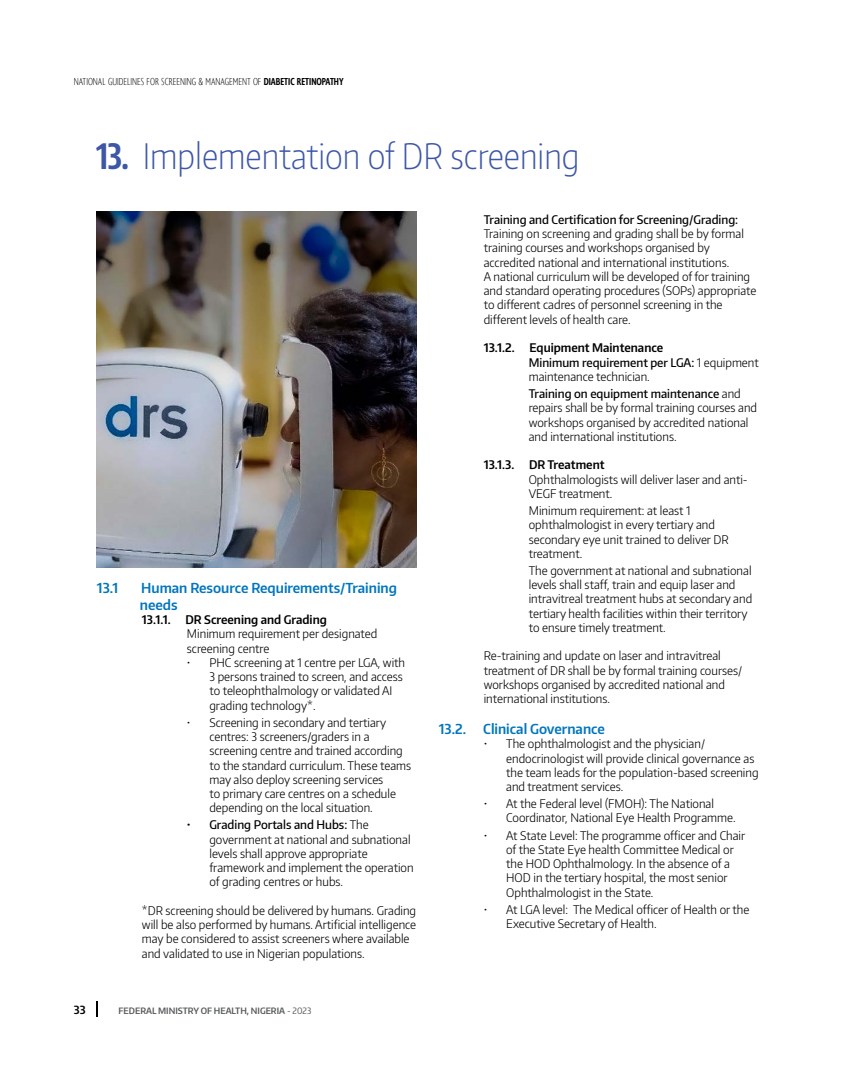
<style>
.page{position:relative;width:855px;height:1080px;background:#fff}
.page>*{position:absolute;margin:0;border:0;box-sizing:border-box;transform-origin:0 0}
.t1{font:200 35px "Encode Sans Condensed";color:#3d57a7}
.t2{font:600 13.75px/16.5px "Encode Sans Narrow";color:#0076be}
.t3{font:300 11.88px/14.2px "Encode Sans Narrow";color:#000}
.t4{font:600 11.88px "Encode Sans Narrow";color:#000}
.t5{font:500 11.88px "Encode Sans Narrow";color:#000}
.t6{font:600 11.25px "Encode Sans Narrow";color:#000}
.t7{font:300 expanded 10px "Astoria Sans";color:#000}
.t8{font:600 8.75px "Encode Sans Narrow";color:#58595b}
.s1{font-weight:500;font-stretch:condensed}
.s2{font-family:"Encode Sans Compressed";font-weight:700}
.s3{font-weight:500}
.s4{font-weight:400}
.s5{font-weight:600}
</style>
<div class="page">
<svg style="left:96px;top:1001px;width:2px;height:16px"></svg>
<img style="left:96px;top:212px;width:320px;height:355px">
<p class="t7" style="left:74px;top:76px;width:271px">NATIONAL GUIDELINES FOR SCREENING &amp; MANAGEMENT OF <span class="s1">DIABETIC RETINOPATHY</span></p>
<h1 class="t1" style="left:96px;top:133px;width:485px"><span class="s2">13.</span> Implementation of DR screening</h1>
<p class="t2" style="left:97px;top:579px;width:23px">13.1</p>
<p class="t2" style="left:140px;top:579px;width:259px">Human Resource Requirements/Training needs</p>
<p class="t4" style="left:142px;top:612px;width:186px">13.1.1. DR Screening and Grading</p>
<p class="t3" style="left:187px;top:626px;width:192px">Minimum requirement per designated screening centre</p>
<p class="t3" style="left:209px;top:655px;width:197px;text-indent:-23px">• PHC screening at 1 centre per LGA, with 3 persons trained to screen, and access to teleophthalmology or validated AI grading technology*.</p>
<p class="t3" style="left:209px;top:715px;width:203px;text-indent:-23px">• Screening in secondary and tertiary centres: 3 screeners/graders in a screening centre and trained according to the standard curriculum. These teams may also deploy screening services<br>to primary care centres on a schedule depending on the local situation.</p>
<p class="t3" style="left:209px;top:817px;width:206px;text-indent:-23px"><span class="s3">• Grading Portals and Hubs:</span> The government at national and subnational levels shall approve appropriate framework and implement the operation of grading centres or hubs.</p>
<p class="t3" style="left:142px;top:903px;width:276px">*DR screening should be delivered by humans. Grading will be also performed by humans. Artificial intelligence may be considered to assist screeners where available and validated to use in Nigerian populations.</p>
<p class="t6" style="left:74px;top:1002px;width:13px">33</p>
<p class="t8" style="left:119px;top:1005px;width:194px">FEDERAL MINISTRY OF HEALTH, NIGERIA <span class="s4">- 2023</span></p>
<p class="t5" style="left:484px;top:212px;width:256px">Training and Certification for Screening/Grading:</p>
<p class="t3" style="left:484px;top:226px;width:274px">Training on screening and grading shall be by formal training courses and workshops organised by accredited national and international institutions.<br>A national curriculum will be developed of for training and standard operating procedures (SOPs) appropriate to different cadres of personnel screening in the different levels of health care.</p>
<p class="t3" style="left:529px;top:340px;width:232px;text-indent:-45px"><span class="s5">13.1.2. Equipment Maintenance<br></span><span class="s3">Minimum requirement per LGA:</span> 1 equipment maintenance technician.</p>
<p class="t3" style="left:529px;top:386px;width:230px"><span class="s3">Training on equipment maintenance</span> and repairs shall be by formal training courses and workshops organised by accredited national and international institutions.</p>
<p class="t4" style="left:484px;top:457px;width:122px">13.1.3. DR Treatment</p>
<p class="t3" style="left:529px;top:472px;width:221px">Ophthalmologists will deliver laser and anti-<br>VEGF treatment.</p>
<p class="t3" style="left:529px;top:503px;width:202px">Minimum requirement: at least 1 ophthalmologist in every tertiary and secondary eye unit trained to deliver DR treatment.</p>
<p class="t3" style="left:529px;top:563px;width:225px">The government at national and subnational levels shall staff, train and equip laser and intravitreal treatment hubs at secondary and tertiary health facilities within their territory to ensure timely treatment.</p>
<p class="t3" style="left:484px;top:649px;width:260px">Re-training and update on laser and intravitreal treatment of DR shall be by formal training courses/ workshops organised by accredited national and international institutions.</p>
<p class="t2" style="left:439px;top:720px;width:168px">13.2. Clinical Governance</p>
<p class="t3" style="left:506px;top:736px;width:254px;text-indent:-23px">• The ophthalmologist and the physician/ endocrinologist will provide clinical governance as the team leads for the population-based screening and treatment services.</p>
<p class="t3" style="left:506px;top:796px;width:231px;text-indent:-23px">• At the Federal level (FMOH): The National<br>Coordinator, National Eye Health Programme.</p>
<p class="t3" style="left:506px;top:828px;width:241px;text-indent:-23px">• At State Level: The programme officer and Chair of the State Eye health Committee Medical or the HOD Ophthalmology. In the absence of a HOD in the tertiary hospital, the most senior Ophthalmologist in the State.</p>
<p class="t3" style="left:506px;top:902px;width:245px;text-indent:-23px">• At LGA level: The Medical officer of Health or the<br>Executive Secretary of Health.</p>
</div>
